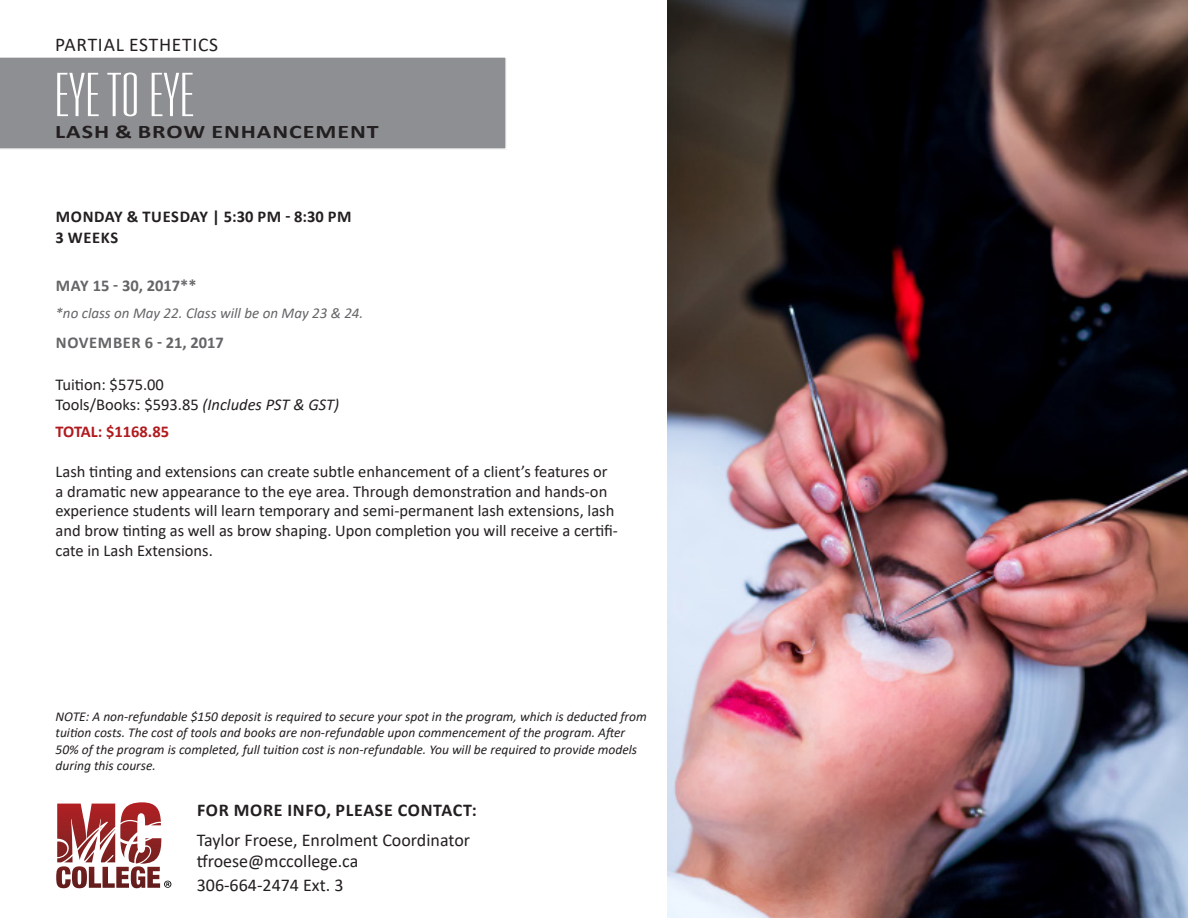
<style>
.page{position:relative;width:1188px;height:918px;background:#fff}
.page>*{position:absolute;margin:0;border:0;box-sizing:border-box;transform-origin:0 0}
.t1{font:100 ultra-condensed 60px "Univers LT Std";letter-spacing:.01em;color:#fff;scale:1.25 1}
.t2{font:19.5px "Calibri";letter-spacing:.04em;color:#231f20}
.t3{font:700 19.2px "Calibri";letter-spacing:.04em;color:#231f20;scale:1.25 1}
.t4{font:18px "Calibri";color:#231f20}
.t5{font:700 18px "Calibri";letter-spacing:.04em;color:#231f20}
.t6{font:16.5px/19.8px "Calibri";color:#231f20}
.t7{font:700 16.5px "Calibri";letter-spacing:.04em;color:#231f20}
.t8{font:700 16.5px "Calibri";letter-spacing:.04em;color:#656568}
.t9{font:700 16.5px "Calibri";color:#656568}
.t10{font:700 16.5px "Calibri";color:#b01a1e}
.t11{font:italic 15px "Calibri";color:#656568}
.t12{font:italic 13.5px/16.2px "Calibri";color:#231f20}
.s1{font-style:italic}
</style>
<div class="page">
<svg style="left:56px;top:802px;width:115px;height:86px"></svg>
<div style="left:0;top:57px;width:507px;height:93px;background:#8d8f92"></div>
<img style="left:667px;top:0;width:521px;height:918px">
<p class="t2" style="left:55px;top:31px;width:165px">PARTIAL ESTHETICS</p>
<p class="t1" style="left:55px;top:64px;width:113px">EYE TO EYE</p>
<p class="t3" style="left:55px;top:118px;width:260px">LASH &amp; BROW ENHANCEMENT</p>
<p class="t7" style="left:56px;top:205px;width:297px">MONDAY &amp; TUESDAY | 5:30 PM - 8:30 PM</p>
<p class="t7" style="left:56px;top:226px;width:64px">3 WEEKS</p>
<p class="t9" style="left:56px;top:274px;width:142px">MAY 15 - 30, 2017**</p>
<p class="t11" style="left:56px;top:303px;width:309px">*no class on May 22. Class will be on May 23 &amp; 24.</p>
<p class="t8" style="left:56px;top:331px;width:170px">NOVEMBER 6 - 21, 2017</p>
<p class="t6" style="left:56px;top:375px;width:110px">Tuition: $575.00</p>
<p class="t6" style="left:56px;top:394px;width:285px">Tools/Books: $593.85 <span class="s1">(Includes PST &amp; GST)</span></p>
<p class="t10" style="left:56px;top:420px;width:115px">TOTAL: $1168.85</p>
<p class="t6" style="left:56px;top:461px;width:564px">Lash tinting and extensions can create subtle enhancement of a client’s features or a dramatic new appearance to the eye area. Through demonstration and hands-on experience students will learn temporary and semi-permanent lash extensions, lash and brow tinting as well as brow shaping. Upon completion you will receive a certifi&shy;cate in Lash Extensions.</p>
<p class="t12" style="left:56px;top:708px;width:593px">NOTE: A non-refundable $150 deposit is required to secure your spot in the program, which is deducted from tuition costs. The cost of tools and books are non-refundable upon commencement of the program. After 50% of the program is completed, full tuition cost is non-refundable. You will be required to provide models during this course.</p>
<p class="t5" style="left:197px;top:797px;width:281px">FOR MORE INFO, PLEASE CONTACT:</p>
<p class="t4" style="left:197px;top:827px;width:275px">Taylor Froese, Enrolment Coordinator</p>
<p class="t4" style="left:197px;top:849px;width:163px">tfroese@mccollege.ca</p>
<p class="t4" style="left:197px;top:872px;width:148px">306-664-2474 Ext. 3</p>
</div>
